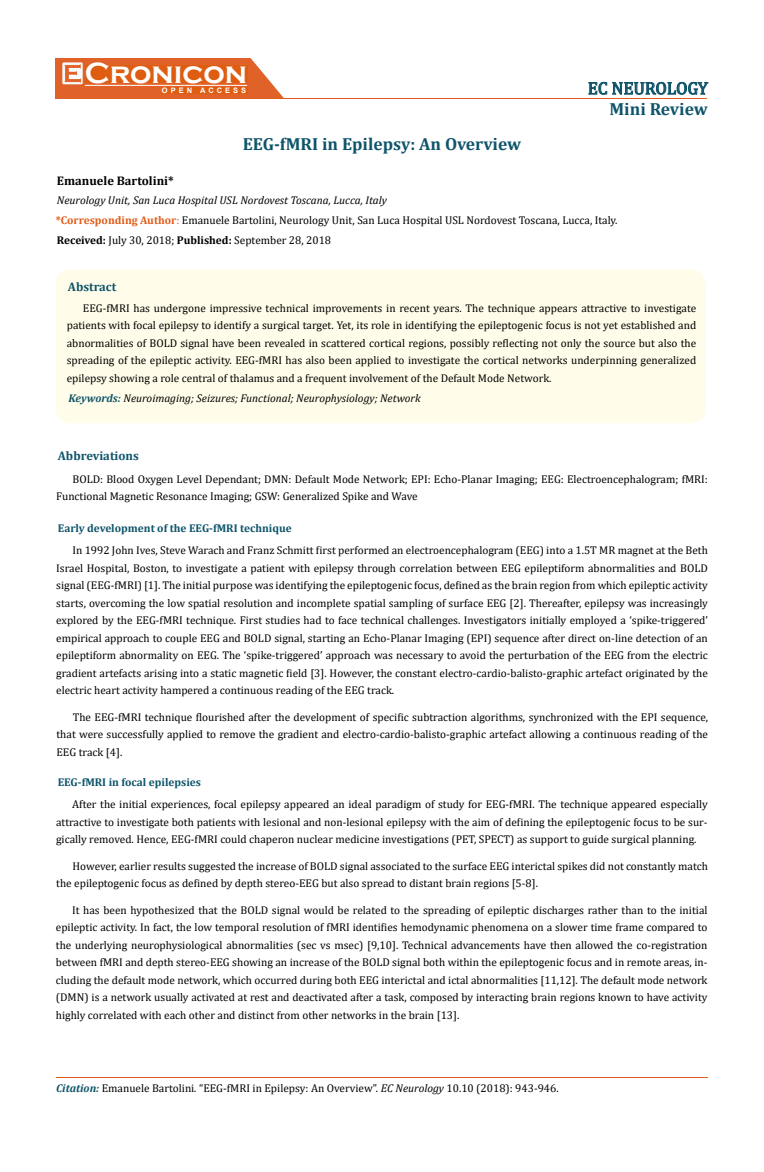
<style>
.page{position:relative;width:764px;height:1172px;background:#fff}
.page>*{position:absolute;margin:0;border:0;box-sizing:border-box;transform-origin:0 0}
.t1{font:700 30px "Copperplate Gothic";color:#fff}
.t2{font:700 17.5px "Cambria";color:#0e546a}
.t3{font:17.5px "Cambria";color:#0e546a}
.t4{font:700 12.5px "Cambria";color:#0e546a}
.t5{font:700 12.5px "Cambria";color:#000}
.t6{font:11.25px/17.5px "Cambria";color:#000;text-align:justify}
.t7{font:italic 11.25px "Cambria";color:#000}
.t8{font:700 11.25px "Cambria";color:#0e546a}
.t9{font:700 7.5px "Arial";letter-spacing:.4em;color:#fff}
.s1{font-style:italic}
.s2{font-weight:700;color:#e05d1a}
.s3{color:#e05d1a}
.s4{font-weight:700}
.s5{font-weight:700;color:#0e546a}
.s6{font-weight:700;font-style:italic;color:#0e546a}
</style>
<div class="page">
<div style="left:56px;top:58px;width:242px;height:41px;background:#e06228"></div>
<svg style="left:250px;top:58px;width:48px;height:40px"></svg>
<img style="left:62px;top:62px;width:21px;height:22px">
<div style="left:85px;top:66px;width:162px;height:17px;background:#df5d11"></div>
<div style="left:162px;top:87px;width:85px;height:6px;background:#df5d11"></div>
<svg style="left:588px;top:82px;width:120px;height:13px"></svg>
<hr style="left:85px;top:85px;width:162px;height:1px;background:#fff">
<hr style="left:232px;top:98px;width:475px;height:1px;background:#e05d1a">
<hr style="left:56px;top:1076px;width:651px;height:1px;background:#e05d1a">
<div style="left:56px;top:269px;width:650px;height:154px;background:#fffde9;border-radius:15px"></div>
<h1 class="t1" style="left:85px;top:56px;width:164px">Cronicon</h1>
<p class="t9" style="left:162px;top:85px;width:86px">OPEN ACCESS</p>
<h2 class="t3" style="left:588px;top:78px;width:122px">EC NEUROLOGY</h2>
<h2 class="t2" style="left:609px;top:96px;width:100px">Mini Review</h2>
<h2 class="t2" style="left:243px;top:131px;width:280px">EEG-fMRI in Epilepsy: An Overview</h2>
<p class="t5" style="left:57px;top:171px;width:118px">Emanuele Bartolini*</p>
<p class="t6" style="left:56px;top:190px;width:563px;line-height:20.2px"><span class="s1">Neurology Unit, San Luca Hospital USL Nordovest Toscana, Lucca, Italy<br></span><span class="s2">*Corresponding Author</span><span class="s3">:</span> Emanuele Bartolini, Neurology Unit, San Luca Hospital USL Nordovest Toscana, Lucca, Italy.</p>
<p class="t6" style="left:57px;top:231px;width:276px"><span class="s4">Received:</span> July 30, 2018; <span class="s4">Published:</span> September 28, 2018</p>
<p class="t4" style="left:68px;top:278px;width:50px">Abstract</p>
<p class="t6" style="left:67px;top:299px;width:631px;text-indent:16px">EEG-fMRI has undergone impressive technical improvements in recent years. The technique appears attractive to investigate patients with focal epilepsy to identify a surgical target. Yet, its role in identifying the epileptogenic focus is not yet established and abnormalities of BOLD signal have been revealed in scattered cortical regions, possibly reflecting not only the source but also the spreading of the epileptic activity. EEG-fMRI has also been applied to investigate the cortical networks underpinning generalized epilepsy showing a role central of thalamus and a frequent involvement of the Default Mode Network.</p>
<p class="t7" style="left:68px;top:390px;width:354px"><span class="s5">Keywords:</span> Neuroimaging; Seizures; Functional; Neurophysiology; Network</p>
<p class="t4" style="left:58px;top:447px;width:82px">Abbreviations</p>
<p class="t6" style="left:56px;top:470px;width:653px;text-indent:16px">BOLD: Blood Oxygen Level Dependant; DMN: Default Mode Network; EPI: Echo-Planar Imaging; EEG: Electroencephalogram; fMRI:<br>Functional Magnetic Resonance Imaging; GSW: Generalized Spike and Wave</p>
<p class="t8" style="left:58px;top:520px;width:235px">Early development of the EEG-fMRI technique</p>
<p class="t6" style="left:56px;top:541px;width:653px;text-indent:16px">In 1992 John Ives, Steve Warach and Franz Schmitt first performed an electroencephalogram (EEG) into a 1.5T MR magnet at the Beth Israel Hospital, Boston, to investigate a patient with epilepsy through correlation between EEG epileptiform abnormalities and BOLD signal (EEG-fMRI) [1]. The initial purpose was identifying the epileptogenic focus, defined as the brain region from which epileptic activity starts, overcoming the low spatial resolution and incomplete spatial sampling of surface EEG [2]. Thereafter, epilepsy was increasingly explored by the EEG-fMRI technique. First studies had to face technical challenges. Investigators initially employed a ‘spike-triggered’ empirical approach to couple EEG and BOLD signal, starting an Echo-Planar Imaging (EPI) sequence after direct on-line detection of an epileptiform abnormality on EEG. The ‘spike-triggered’ approach was necessary to avoid the perturbation of the EEG from the electric gradient artefacts arising into a static magnetic field [3]. However, the constant electro-cardio-balisto-graphic artefact originated by the electric heart activity hampered a continuous reading of the EEG track.</p>
<p class="t6" style="left:56px;top:707px;width:653px;text-indent:16px">The EEG-fMRI technique flourished after the development of specific subtraction algorithms, synchronized with the EPI sequence, that were successfully applied to remove the gradient and electro-cardio-balisto-graphic artefact allowing a continuous reading of the EEG track [4].</p>
<p class="t8" style="left:58px;top:773px;width:145px">EEG-fMRI in focal epilepsies</p>
<p class="t6" style="left:56px;top:795px;width:653px;text-indent:16px">After the initial experiences, focal epilepsy appeared an ideal paradigm of study for EEG-fMRI. The technique appeared especially attractive to investigate both patients with lesional and non-lesional epilepsy with the aim of defining the epileptogenic focus to be sur&shy;gically removed. Hence, EEG-fMRI could chaperon nuclear medicine investigations (PET, SPECT) as support to guide surgical planning.</p>
<p class="t6" style="left:56px;top:857px;width:653px;text-indent:16px">However, earlier results suggested the increase of BOLD signal associated to the surface EEG interictal spikes did not constantly match the epileptogenic focus as defined by depth stereo-EEG but also spread to distant brain regions [5-8].</p>
<p class="t6" style="left:56px;top:901px;width:653px;text-indent:16px">It has been hypothesized that the BOLD signal would be related to the spreading of epileptic discharges rather than to the initial epileptic activity. In fact, the low temporal resolution of fMRI identifies hemodynamic phenomena on a slower time frame compared to the underlying neurophysiological abnormalities (sec vs msec) [9,10]. Technical advancements have then allowed the co-registration between fMRI and depth stereo-EEG showing an increase of the BOLD signal both within the epileptogenic focus and in remote areas, in&shy;cluding the default mode network, which occurred during both EEG interictal and ictal abnormalities [11,12]. The default mode network (DMN) is a network usually activated at rest and deactivated after a task, composed by interacting brain regions known to have activity highly correlated with each other and distinct from other networks in the brain [13].</p>
<p class="t6" style="left:56px;top:1079px;width:504px"><span class="s6">Citation:</span> Emanuele Bartolini<span class="s1">.</span> “EEG-fMRI in Epilepsy: An Overview”. <span class="s1">EC Neurology</span> 10.10 (2018): 943-946.</p>
</div>
